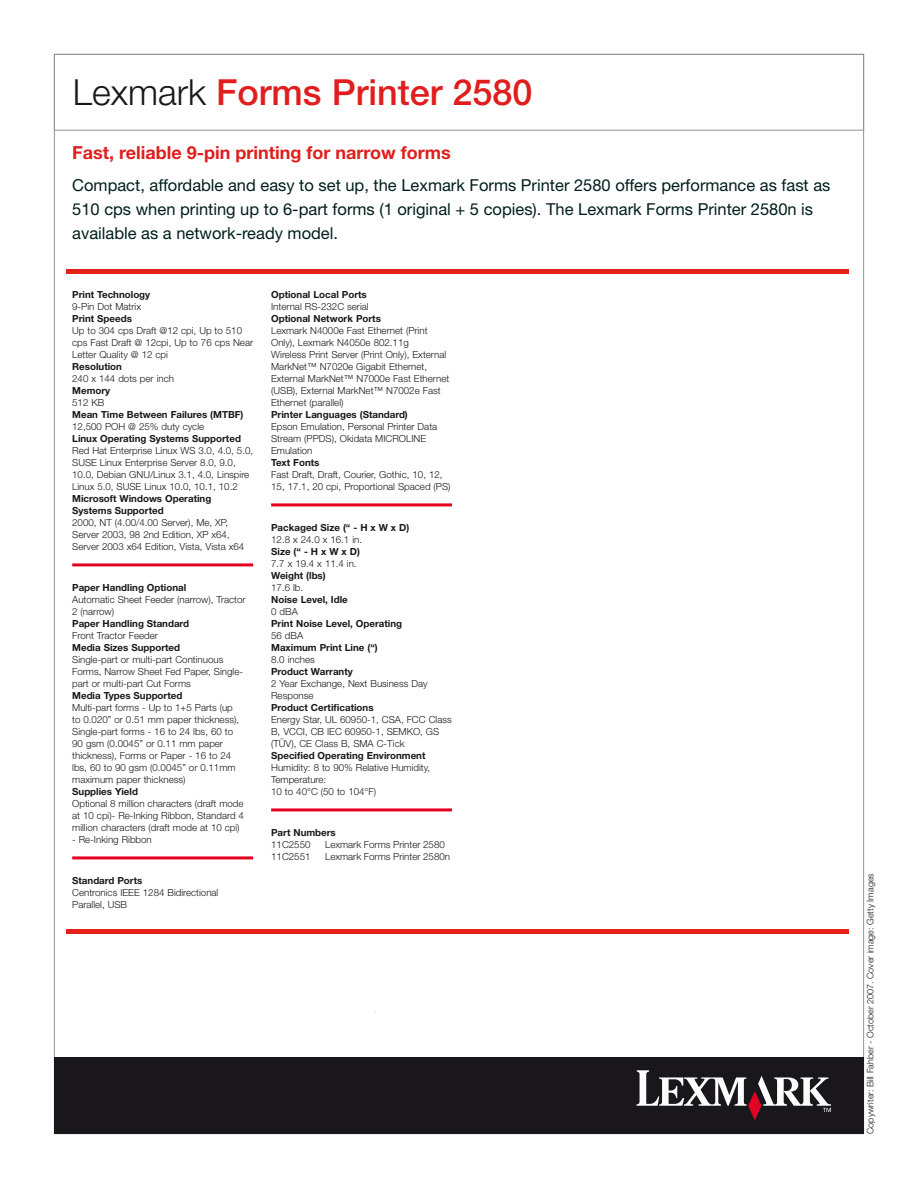
<style>
.page{position:relative;width:918px;height:1188px;background:#fff}
.page>*{position:absolute;margin:0;border:0;box-sizing:border-box;transform-origin:0 0}
.t1{font:500 36px "Helvetica Neue";color:#df1e1d}
.t2{font:700 18px "Helvetica Neue";color:#df1e1d}
.t3{font:16.5px/24px "Helvetica Neue";color:#011e1d}
.t4{font:300 9.75px/12px "Helvetica Neue";color:#1a171c}
.t5{font:700 9.75px/12px "Helvetica Neue";color:#1a171c}
.t6{font:300 9px "Helvetica Neue";color:#1a171c}
.s1{font-weight:300;color:#1a171c}
</style>
<div class="page">
<div style="left:54px;top:1057px;width:810px;height:76px;background:#1a171c"></div>
<div style="left:54px;top:54px;width:810px;height:77px;border:1px solid #93928e"></div>
<hr style="left:67px;top:929px;width:782px;height:4px;background:#e32119">
<svg style="left:637px;top:1070px;width:194px;height:50px"></svg>
<div style="left:67px;top:269px;width:782px;height:5px;background:#e32119"></div>
<hr style="left:72px;top:563px;width:181px;height:3px;background:#e20020">
<hr style="left:72px;top:856px;width:181px;height:3px;background:#e20020">
<hr style="left:271px;top:503px;width:181px;height:3px;background:#e20020">
<hr style="left:271px;top:808px;width:181px;height:3px;background:#e20020">
<h1 class="t1" style="left:73px;top:71px;width:461px"><span class="s1">Lexmark</span> Forms Printer 2580</h1>
<h2 class="t2" style="left:72px;top:141px;width:380px">Fast, reliable 9-pin printing for narrow forms</h2>
<h3 class="t3" style="left:72px;top:173px;width:760px">Compact, affordable and easy to set up, the Lexmark Forms Printer 2580 offers performance as fast as<br>510 cps when printing up to 6-part forms (1 original + 5 copies). The Lexmark Forms Printer 2580n is available as a network-ready model.</h3>
<p class="t5" style="left:72px;top:288px;width:80px">Print Technology</p>
<p class="t4" style="left:72px;top:301px;width:70px">9-Pin Dot Matrix</p>
<p class="t5" style="left:72px;top:312px;width:61px">Print Speeds</p>
<p class="t4" style="left:72px;top:325px;width:182px">Up to 304 cps Draft @12 cpi, Up to 510 cps Fast Draft @ 12cpi, Up to 76 cps Near<br>Letter Quality @ 12 cpi</p>
<p class="t5" style="left:72px;top:360px;width:51px">Resolution</p>
<p class="t4" style="left:72px;top:373px;width:103px">240 x 144 dots per inch</p>
<p class="t5" style="left:72px;top:384px;width:40px">Memory</p>
<p class="t4" style="left:72px;top:397px;width:34px">512 KB</p>
<p class="t5" style="left:72px;top:408px;width:173px">Mean Time Between Failures (MTBF)</p>
<p class="t4" style="left:72px;top:421px;width:134px">12,500 POH @ 25% duty cycle</p>
<p class="t5" style="left:72px;top:432px;width:170px">Linux Operating Systems Supported</p>
<p class="t4" style="left:72px;top:445px;width:182px">Red Hat Enterprise Linux WS 3.0, 4.0, 5.0, SUSE Linux Enterprise Server 8.0, 9.0, 10.0, Debian GNU/Linux 3.1, 4.0, Linspire Linux 5.0, SUSE Linux 10.0, 10.1, 10.2</p>
<p class="t5" style="left:72px;top:492px;width:141px">Microsoft Windows Operating<br>Systems Supported</p>
<p class="t4" style="left:72px;top:517px;width:174px">2000, NT (4.00/4.00 Server), Me, XP,<br>Server 2003, 98 2nd Edition, XP x64,<br>Server 2003 x64 Edition, Vista, Vista x64</p>
<p class="t5" style="left:72px;top:581px;width:116px">Paper Handling Optional</p>
<p class="t4" style="left:72px;top:594px;width:175px">Automatic Sheet Feeder (narrow), Tractor<br>2 (narrow)</p>
<p class="t5" style="left:72px;top:617px;width:119px">Paper Handling Standard</p>
<p class="t4" style="left:72px;top:630px;width:87px">Front Tractor Feeder</p>
<p class="t5" style="left:72px;top:641px;width:109px">Media Sizes Supported</p>
<p class="t4" style="left:72px;top:654px;width:172px">Single-part or multi-part Continuous<br>Forms, Narrow Sheet Fed Paper, Single&shy;part or multi-part Cut Forms</p>
<p class="t5" style="left:72px;top:689px;width:112px">Media Types Supported</p>
<p class="t4" style="left:72px;top:702px;width:168px">Multi-part forms - Up to 1+5 Parts (up to 0.020” or 0.51 mm paper thickness), Single-part forms - 16 to 24 lbs, 60 to 90 gsm (0.0045” or 0.11 mm paper thickness), Forms or Paper - 16 to 24 lbs, 60 to 90 gsm (0.0045” or 0.11mm maximum paper thickness)</p>
<p class="t5" style="left:72px;top:785px;width:67px">Supplies Yield</p>
<p class="t4" style="left:72px;top:798px;width:173px;text-align:justify">Optional 8 million characters (draft mode at 10 cpi)- Re-Inking Ribbon, Standard 4 million characters (draft mode at 10 cpi)</p>
<p class="t4" style="left:72px;top:834px;width:81px">- Re-Inking Ribbon</p>
<p class="t5" style="left:72px;top:875px;width:72px">Standard Ports</p>
<p class="t4" style="left:72px;top:887px;width:148px">Centronics IEEE 1284 Bidirectional<br>Parallel, USB</p>
<p class="t5" style="left:271px;top:288px;width:97px">Optional Local Ports</p>
<p class="t4" style="left:271px;top:301px;width:99px">Internal RS-232C serial</p>
<p class="t5" style="left:271px;top:312px;width:111px">Optional Network Ports</p>
<p class="t4" style="left:271px;top:325px;width:180px">Lexmark N4000e Fast Ethernet (Print Only), Lexmark N4050e 802.11g<br>Wireless Print Server (Print Only), External MarkNet™ N7020e Gigabit Ethernet, External MarkNet™ N7000e Fast Ethernet (USB), External MarkNet™ N7002e Fast Ethernet (parallel)</p>
<p class="t5" style="left:271px;top:408px;width:138px">Printer Languages (Standard)</p>
<p class="t4" style="left:271px;top:421px;width:168px">Epson Emulation, Personal Printer Data<br>Stream (PPDS), Okidata MICROLINE<br>Emulation</p>
<p class="t5" style="left:271px;top:456px;width:50px">Text Fonts</p>
<p class="t4" style="left:271px;top:469px;width:181px">Fast Draft, Draft, Courier, Gothic, 10, 12,<br>15, 17.1, 20 cpi, Proportional Spaced (PS)</p>
<p class="t5" style="left:271px;top:521px;width:140px">Packaged Size (“ - H x W x D)</p>
<p class="t4" style="left:271px;top:534px;width:92px">12.8 x 24.0 x 16.1 in.</p>
<p class="t5" style="left:271px;top:545px;width:90px">Size (“ - H x W x D)</p>
<p class="t4" style="left:271px;top:558px;width:87px">7.7 x 19.4 x 11.4 in.</p>
<p class="t5" style="left:271px;top:569px;width:56px">Weight (lbs)</p>
<p class="t4" style="left:271px;top:582px;width:34px">17.6 lb.</p>
<p class="t5" style="left:271px;top:593px;width:78px">Noise Level, Idle</p>
<p class="t4" style="left:271px;top:606px;width:28px">0 dBA</p>
<p class="t5" style="left:271px;top:617px;width:132px">Print Noise Level, Operating</p>
<p class="t4" style="left:271px;top:630px;width:34px">56 dBA</p>
<p class="t5" style="left:271px;top:641px;width:108px">Maximum Print Line (“)</p>
<p class="t4" style="left:271px;top:654px;width:45px">8.0 inches</p>
<p class="t5" style="left:271px;top:665px;width:83px">Product Warranty</p>
<p class="t4" style="left:271px;top:678px;width:158px">2 Year Exchange, Next Business Day<br>Response</p>
<p class="t5" style="left:271px;top:701px;width:104px">Product Certifications</p>
<p class="t4" style="left:271px;top:714px;width:182px">Energy Star, UL 60950-1, CSA, FCC Class<br>B, VCCI, CB IEC 60950-1, SEMKO, GS (TÜV), CE Class B, SMA C-Tick</p>
<p class="t5" style="left:271px;top:749px;width:156px">Specified Operating Environment</p>
<p class="t4" style="left:271px;top:762px;width:161px">Humidity: 8 to 90% Relative Humidity,<br>Temperature:<br>10 to 40°C (50 to 104°F)</p>
<p class="t5" style="left:271px;top:827px;width:66px">Part Numbers</p>
<p class="t4" style="left:271px;top:839px;width:41px">11C2550</p>
<p class="t4" style="left:325px;top:839px;width:121px">Lexmark Forms Printer 2580</p>
<p class="t4" style="left:271px;top:851px;width:41px">11C2551</p>
<p class="t4" style="left:325px;top:851px;width:126px">Lexmark Forms Printer 2580n</p>
<p class="t6" style="left:865px;top:1134px;width:262px;rotate:-90deg">Copywriter: Bill Fahber - October 2007. Cover image: Getty Images</p>
</div>
